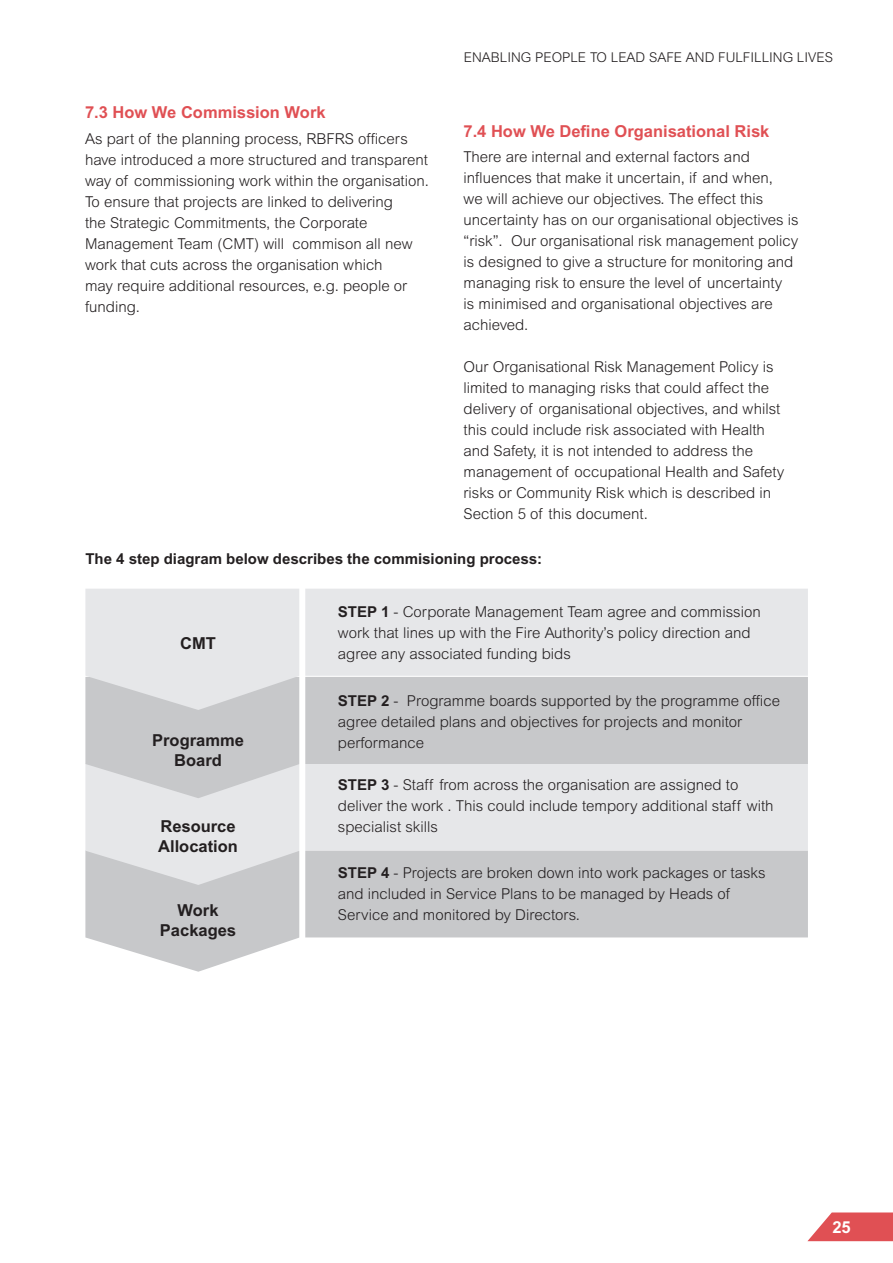
<style>
.page{position:relative;width:893px;height:1263px;background:#fff}
.page>*{position:absolute;margin:0;border:0;box-sizing:border-box;transform-origin:0 0}
.t1{font:700 16.5px "Arial MT Std";color:#e05054}
.t2{font:700 16.5px/19.8px "Arial MT Std";color:#231f20;text-align:center}
.t3{font:700 16.5px "Arial MT Std";color:#fff}
.t4{font:300 15px/21px "Arial MT Std";color:#231f20}
.t5{font:700 15px "Arial MT Std";color:#231f20}
.t6{font:300 13.5px "Arial MT Std";color:#231f20}
.s1{font-weight:700}
</style>
<div class="page">
<svg style="left:807px;top:1212px;width:86px;height:29px;background:#e56c6f"></svg>
<svg style="left:85px;top:885px;width:723px;height:87px;fill:#c7c8ca"></svg>
<svg style="left:85px;top:798px;width:723px;height:87px;background:#dbdcde"></svg>
<svg style="left:85px;top:710px;width:723px;height:88px;background:#d1d2d4"></svg>
<svg style="left:85px;top:589px;width:723px;height:121px;background:#dedfe1"></svg>
<div style="left:299px;top:585px;width:6px;height:359px;background:#fff"></div>
<p class="t6" style="left:464px;top:50px;width:370px">ENABLING PEOPLE TO LEAD SAFE AND FULFILLING LIVES</p>
<p class="t1" style="left:85px;top:103px;width:242px">7.3 How We Commission Work</p>
<p class="t4" style="left:85px;top:128px;width:345px">As part of the planning process, RBFRS officers have introduced a more structured and transparent way of commissioning work within the organisation.<br>To ensure that projects are linked to delivering<br>the Strategic Commitments, the Corporate Management Team (CMT) will commison all new work that cuts across the organisation which<br>may require additional resources, e.g. people or funding.</p>
<p class="t1" style="left:463px;top:121px;width:307px">7.4 How We Define Organisational Risk</p>
<p class="t4" style="left:463px;top:146px;width:337px">There are internal and external factors and influences that make it uncertain, if and when,<br>we will achieve our objectives. The effect this uncertainty has on our organisational objectives is “risk”. Our organisational risk management policy is designed to give a structure for monitoring and managing risk to ensure the level of uncertainty<br>is minimised and organisational objectives are achieved.</p>
<p class="t4" style="left:463px;top:356px;width:322px">Our Organisational Risk Management Policy is limited to managing risks that could affect the delivery of organisational objectives, and whilst this could include risk associated with Health and Safety, it is not intended to address the management of occupational Health and Safety risks or Community Risk which is described in Section 5 of this document.</p>
<p class="t5" style="left:85px;top:550px;width:458px">The 4 step diagram below describes the commisioning process:</p>
<p class="t2" style="left:180px;top:633px;width:37px">CMT</p>
<p class="t2" style="left:152px;top:730px;width:93px">Programme<br>Board</p>
<p class="t2" style="left:158px;top:816px;width:81px;text-align:left">Resource<br>Allocation</p>
<p class="t2" style="left:160px;top:900px;width:78px">Work<br>Packages</p>
<p class="t4" style="left:338px;top:602px;width:424px"><span class="s1">STEP 1</span> - Corporate Management Team agree and commission work that lines up with the Fire Authority’s policy direction and agree any associated funding bids</p>
<p class="t4" style="left:338px;top:690px;width:444px"><span class="s1">STEP 2</span> - Programme boards supported by the programme office agree detailed plans and objectives for projects and monitor performance</p>
<p class="t4" style="left:338px;top:774px;width:437px"><span class="s1">STEP 3</span> - Staff from across the organisation are assigned to deliver the work . This could include tempory additional staff with specialist skills</p>
<p class="t4" style="left:338px;top:862px;width:429px"><span class="s1">STEP 4</span> - Projects are broken down into work packages or tasks and included in Service Plans to be managed by Heads of<br>Service and monitored by Directors.</p>
<p class="t3" style="left:832px;top:1217px;width:20px">25</p>
</div>
